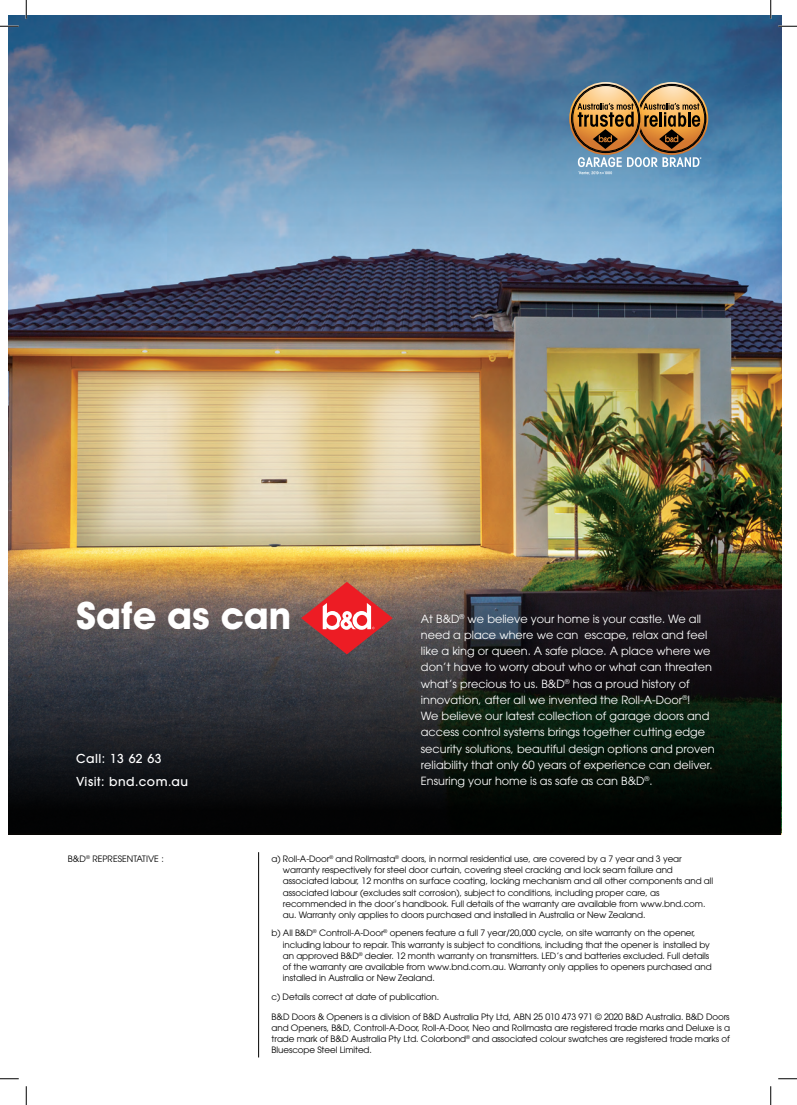
<style>
.page{position:relative;width:797px;height:1105px;background:#fff}
.page>*{position:absolute;margin:0;border:0;box-sizing:border-box;transform-origin:0 0}
.t1{font:700 38px "Avant Garde IT Cby BT";color:#fff}
.t2{font:500 12.25px "ITC Avant Garde Pro";letter-spacing:.04em;color:#fff}
.t3{font:11.25px/16.2px "Avant Garde";color:#fff}
.t4{font:8.75px/11.2px "Avant Garde";letter-spacing:-.01em;color:#000}
</style>
<div class="page">
<img style="left:9px;top:16px;width:772px;height:324px">
<hr style="left:258px;top:852px;width:1px;height:205px;background:#000">
<img style="left:9px;top:340px;width:772px;height:495px">
<svg style="left:301px;top:582px;width:92px;height:72px"></svg>
<svg style="left:571px;top:84px;width:135px;height:91px"></svg>
<svg style="left:0;top:25px;width:19px;height:2px"></svg>
<svg style="left:778px;top:25px;width:19px;height:2px"></svg>
<svg style="left:0;top:1078px;width:19px;height:1px"></svg>
<svg style="left:778px;top:1078px;width:19px;height:1px"></svg>
<svg style="left:25px;top:0;width:2px;height:19px"></svg>
<svg style="left:25px;top:1086px;width:2px;height:19px"></svg>
<svg style="left:770px;top:0;width:1px;height:19px"></svg>
<svg style="left:770px;top:1086px;width:1px;height:19px"></svg>
<p class="t1" style="left:76px;top:592px;width:216px">Safe as can</p>
<p class="t2" style="left:76px;top:750px;width:87px">Call: 13 62 63</p>
<p class="t2" style="left:76px;top:773px;width:114px">Visit: bnd.com.au</p>
<p class="t3" style="left:421px;top:610px;width:295px">At B&amp;D<sup>®</sup> we believe your home is your castle. We all need a place where we can escape, relax and feel like a king or queen. A safe place. A place where we don’t have to worry about who or what can threaten what’s precious to us. B&amp;D<sup>®</sup> has a proud history of innovation, after all we invented the Roll-A-Door<sup>®</sup>!<br>We believe our latest collection of garage doors and access control systems brings together cutting edge security solutions, beautiful design options and proven reliability that only 60 years of experience can deliver.<br>Ensuring your home is as safe as can B&amp;D<sup>®</sup>.</p>
<p class="t4" style="left:68px;top:853px;width:98px">B&amp;D<sup>®</sup> REPRESENTATIVE :</p>
<p class="t4" style="left:283px;top:853px;width:432px;text-indent:-11px">a) Roll-A-Door<sup>®</sup> and Rollmasta<sup>®</sup> doors, in normal residential use, are covered by a 7 year and 3 year warranty respectively for steel door curtain, covering steel cracking and lock seam failure and associated labour, 12 months on surface coating, locking mechanism and all other components and all associated labour (excludes salt corrosion), subject to conditions, including proper care, as recommended in the door’s handbook. Full details of the warranty are available from www.bnd.com. au. Warranty only applies to doors purchased and installed in Australia or New Zealand.</p>
<p class="t4" style="left:283px;top:927px;width:430px;text-indent:-11px">b) All B&amp;D<sup>®</sup> Controll-A-Door<sup>®</sup> openers feature a full 7 year/20,000 cycle, on site warranty on the opener, including labour to repair. This warranty is subject to conditions, including that the opener is installed by an approved B&amp;D<sup>®</sup> dealer. 12 month warranty on transmitters. LED’s and batteries excluded. Full details of the warranty are available from www.bnd.com.au. Warranty only applies to openers purchased and installed in Australia or New Zealand.</p>
<p class="t4" style="left:271px;top:991px;width:169px">c) Details correct at date of publication.</p>
<p class="t4" style="left:271px;top:1011px;width:460px;text-align:justify">B&amp;D Doors &amp; Openers is a division of B&amp;D Australia Pty Ltd, ABN 25 010 473 971 © 2020 B&amp;D Australia. B&amp;D Doors and Openers, B&amp;D, Controll-A-Door, Roll-A-Door, Neo and Rollmasta are registered trade marks and Deluxe is a trade mark of B&amp;D Australia Pty Ltd. Colorbond<sup>®</sup> and associated colour swatches are registered trade marks of Bluescope Steel Limited.</p>
</div>
